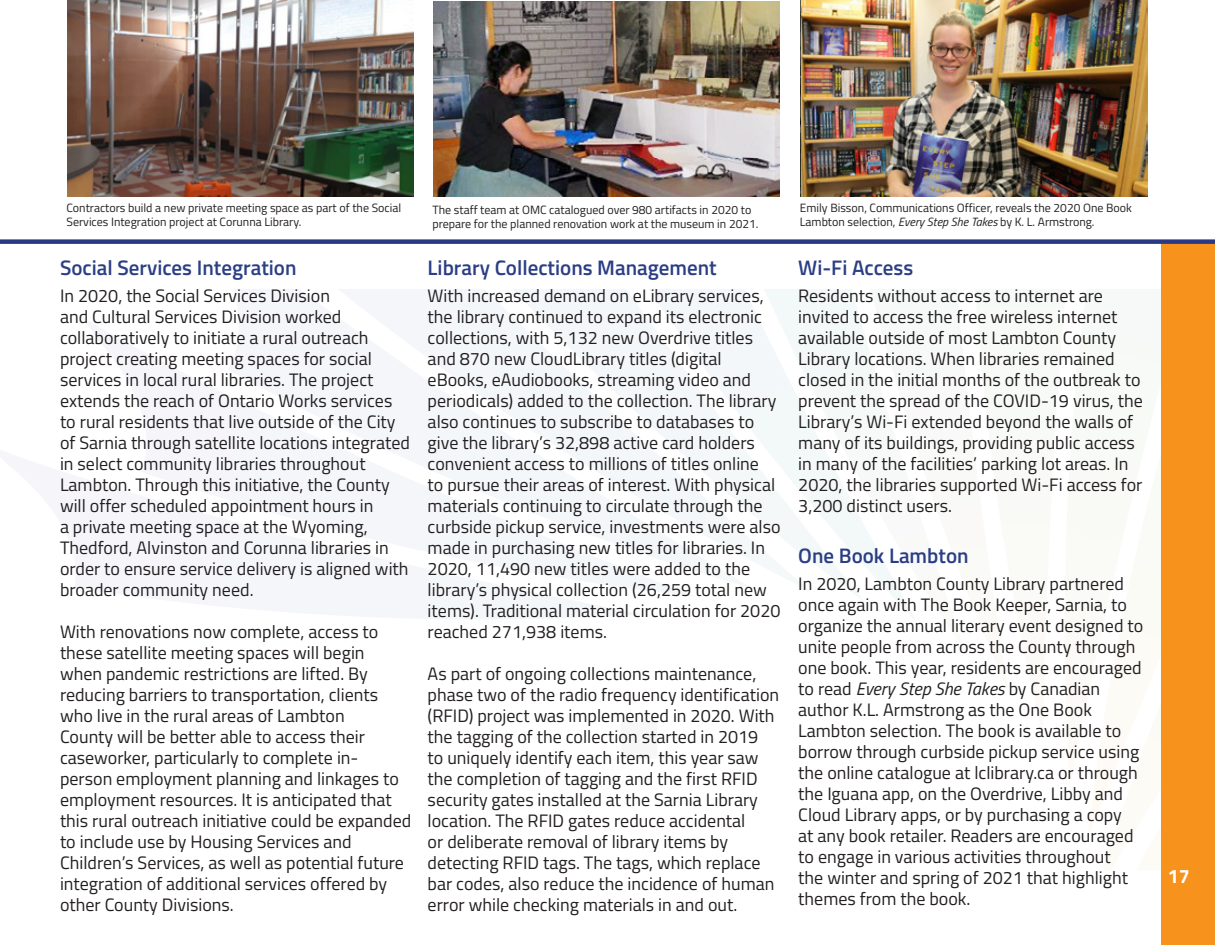
<style>
.page{position:relative;width:1215px;height:945px;background:#fff}
.page>*{position:absolute;margin:0;border:0;box-sizing:border-box;transform-origin:0 0}
.t1{font:600 21px "Titillium Web";color:#2b3e85}
.t2{font:600 21px "Titillium Web";color:#2b3f84}
.t3{font:700 19.5px "Titillium Web";color:#fff}
.t4{font:18px/21px "Titillium Web";color:#231f20}
.t5{font:12px/14.4px "Titillium Web";color:#231f20}
.s1{font-style:italic}
</style>
<div class="page">
<svg style="left:284px;top:597px;width:352px;height:22px"></svg>
<svg style="left:285px;top:589px;width:227px;height:8px"></svg>
<svg style="left:286px;top:296px;width:51px;height:293px"></svg>
<svg style="left:337px;top:289px;width:175px;height:302px"></svg>
<svg style="left:512px;top:289px;width:136px;height:314px"></svg>
<svg style="left:648px;top:289px;width:116px;height:307px"></svg>
<svg style="left:764px;top:289px;width:106px;height:308px"></svg>
<svg style="left:870px;top:355px;width:46px;height:266px"></svg>
<div style="left:1161px;top:244px;width:54px;height:701px;background:#f7931d"></div>
<img style="left:433px;top:2px;width:347px;height:194px">
<img style="left:68px;top:0;width:346px;height:197px">
<div style="left:0;top:239px;width:1215px;height:5px;background:#2b3884"></div>
<img style="left:801px;top:0;width:347px;height:196px">
<p class="t5" style="left:67px;top:200px;width:336px">Contractors build a new private meeting space as part of the Social<br>Services Integration project at Corunna Library.</p>
<p class="t5" style="left:800px;top:200px;width:334px">Emily Bisson, Communications Officer, reveals the 2020 One Book<br>Lambton selection, <span class="s1">Every Step She Takes</span> by K. L. Armstrong.</p>
<p class="t2" style="left:60px;top:252px;width:238px">Social Services Integration</p>
<p class="t4" style="left:60px;top:285px;width:352px">In 2020, the Social Services Division<br>and Cultural Services Division worked collaboratively to initiate a rural outreach project creating meeting spaces for social services in local rural libraries. The project extends the reach of Ontario Works services to rural residents that live outside of the City of Sarnia through satellite locations integrated in select community libraries throughout Lambton. Through this initiative, the County will offer scheduled appointment hours in<br>a private meeting space at the Wyoming, Thedford, Alvinston and Corunna libraries in order to ensure service delivery is aligned with broader community need.</p>
<p class="t4" style="left:60px;top:621px;width:353px">With renovations now complete, access to these satellite meeting spaces will begin<br>when pandemic restrictions are lifted. By reducing barriers to transportation, clients who live in the rural areas of Lambton<br>County will be better able to access their caseworker, particularly to complete in&shy;person employment planning and linkages to employment resources. It is anticipated that this rural outreach initiative could be expanded to include use by Housing Services and Children’s Services, as well as potential future integration of additional services offered by other County Divisions.</p>
<p class="t5" style="left:432px;top:202px;width:328px">The staff team at OMC catalogued over 980 artifacts in 2020 to prepare for the planned renovation work at the museum in 2021.</p>
<p class="t1" style="left:428px;top:252px;width:291px">Library Collections Management</p>
<p class="t4" style="left:428px;top:285px;width:355px">With increased demand on eLibrary services, the library continued to expand its electronic collections, with 5,132 new Overdrive titles and 870 new CloudLibrary titles (digital eBooks, eAudiobooks, streaming video and periodicals) added to the collection. The library also continues to subscribe to databases to give the library’s 32,898 active card holders convenient access to millions of titles online<br>to pursue their areas of interest. With physical materials continuing to circulate through the curbside pickup service, investments were also made in purchasing new titles for libraries. In 2020, 11,490 new titles were added to the library’s physical collection (26,259 total new items). Traditional material circulation for 2020 reached 271,938 items.</p>
<p class="t4" style="left:428px;top:663px;width:353px">As part of ongoing collections maintenance, phase two of the radio frequency identification (RFID) project was implemented in 2020. With the tagging of the collection started in 2019<br>to uniquely identify each item, this year saw the completion of tagging and the first RFID security gates installed at the Sarnia Library location. The RFID gates reduce accidental<br>or deliberate removal of library items by detecting RFID tags. The tags, which replace bar codes, also reduce the incidence of human error while checking materials in and out.</p>
<p class="t2" style="left:798px;top:252px;width:117px">Wi-Fi Access</p>
<p class="t4" style="left:798px;top:285px;width:346px">Residents without access to internet are invited to access the free wireless internet available outside of most Lambton County Library locations. When libraries remained closed in the initial months of the outbreak to prevent the spread of the COVID-19 virus, the Library’s Wi-Fi extended beyond the walls of many of its buildings, providing public access in many of the facilities’ parking lot areas. In 2020, the libraries supported Wi-Fi access for 3,200 distinct users.</p>
<p class="t1" style="left:798px;top:540px;width:172px">One Book Lambton</p>
<p class="t4" style="left:798px;top:573px;width:347px">In 2020, Lambton County Library partnered once again with The Book Keeper, Sarnia, to organize the annual literary event designed to unite people from across the County through one book. This year, residents are encouraged to read <span class="s1">Every Step She Takes</span> by Canadian author K.L. Armstrong as the One Book Lambton selection. The book is available to borrow through curbside pickup service using the online catalogue at lclibrary.ca or through the Iguana app, on the Overdrive, Libby and Cloud Library apps, or by purchasing a copy<br>at any book retailer. Readers are encouraged to engage in various activities throughout<br>the winter and spring of 2021 that highlight themes from the book.</p>
<p class="t3" style="left:1168px;top:861px;width:23px">17</p>
</div>
